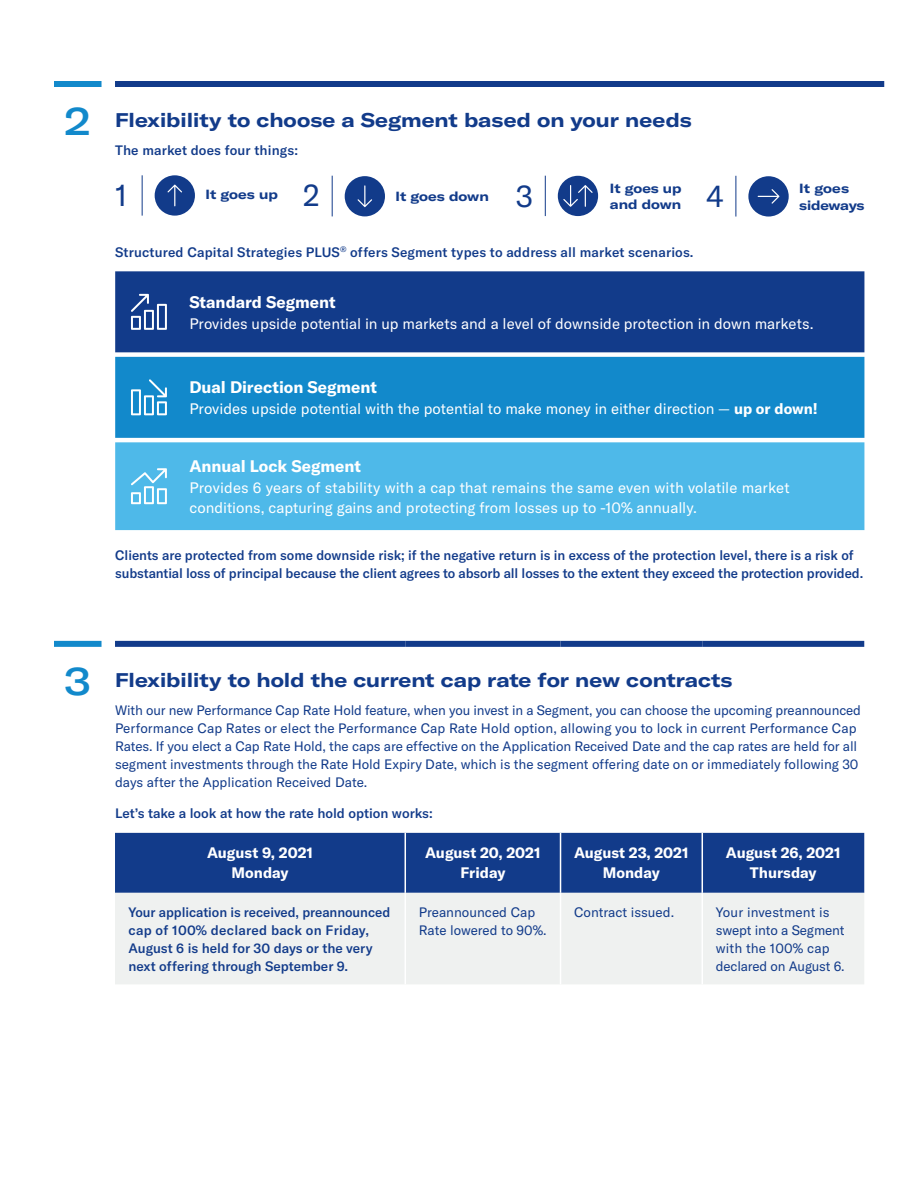
<style>
.page{position:relative;width:918px;height:1188px;background:#fff}
.page>*{position:absolute;margin:0;border:0;box-sizing:border-box;transform-origin:0 0}
.D_Head{font:500 expanded 39px "GT America";color:#1289cb}
.Body_Copy{font:30.6px "GT America";color:#123b8a}
.E_Head{font:700 expanded 19.5px "GT America";color:#123b8a}
.t1{font:700 16.5px "GT America";color:#fff}
.t2{font:15px/19.5px "GT America";color:#fff}
.Body_Copy-2{font:700 15px "GT America";color:#fff}
.Body_Copy-3{font:13.5px/18px "GT America";letter-spacing:-.005em;color:#123b8a}
.Body_Copy-4{font:500 13.5px/18px "GT America";color:#123b8a}
.Body_Copy-5{font:700 expanded 13.05px/16.4px "GT America";color:#123b8a}
.Body_Copy-6{font:700 expanded 13.05px "GT America";letter-spacing:-.025em;color:#123b8a}
.s1{font-weight:700}
</style>
<div class="page">
<div style="left:54px;top:81px;width:48px;height:6px;background:#1289cb"></div>
<div style="left:115px;top:81px;width:769px;height:6px;background:#123b8a"></div>
<div style="left:115px;top:271px;width:749px;height:81px;background:#123b8a"></div>
<div style="left:115px;top:357px;width:749px;height:81px;background:#1289cb"></div>
<div style="left:115px;top:442px;width:749px;height:88px;background:#4eb9e9"></div>
<svg style="left:131px;top:294px;width:36px;height:36px"></svg>
<svg style="left:131px;top:379px;width:36px;height:36px"></svg>
<svg style="left:131px;top:468px;width:36px;height:36px"></svg>
<div style="left:115px;top:833px;width:749px;height:60px;background:#123b8a"></div>
<div style="left:115px;top:893px;width:749px;height:91px;background:#eff1f0"></div>
<div style="left:54px;top:641px;width:48px;height:6px;background:#1289cb"></div>
<div style="left:115px;top:641px;width:290px;height:6px;background:#123b8a"></div>
<div style="left:405px;top:641px;width:156px;height:6px;background:#123b8a"></div>
<div style="left:561px;top:641px;width:141px;height:6px;background:#123b8a"></div>
<div style="left:702px;top:641px;width:162px;height:6px;background:#123b8a"></div>
<hr style="left:405px;top:833px;width:1px;height:60px;background:#fff">
<hr style="left:560px;top:833px;width:1px;height:60px;background:#fff">
<hr style="left:702px;top:833px;width:1px;height:60px;background:#fff">
<hr style="left:405px;top:893px;width:1px;height:91px;background:#fff">
<hr style="left:560px;top:893px;width:1px;height:91px;background:#fff">
<hr style="left:702px;top:893px;width:1px;height:91px;background:#fff">
<div style="left:155px;top:175px;width:40px;height:41px;background:#123b8a;border-radius:50%"></div>
<svg style="left:168px;top:185px;width:14px;height:21px"></svg>
<hr style="left:142px;top:175px;width:1px;height:41px;background:#123b8a">
<div style="left:345px;top:176px;width:40px;height:40px;background:#123b8a;border-radius:50%"></div>
<svg style="left:358px;top:185px;width:14px;height:22px"></svg>
<hr style="left:332px;top:176px;width:1px;height:40px;background:#123b8a">
<div style="left:748px;top:176px;width:41px;height:41px;background:#123b8a;border-radius:50%"></div>
<svg style="left:758px;top:189px;width:21px;height:15px"></svg>
<hr style="left:736px;top:176px;width:1px;height:41px;background:#123b8a">
<div style="left:558px;top:176px;width:40px;height:40px;background:#123b8a;border-radius:50%"></div>
<svg style="left:563px;top:185px;width:30px;height:22px"></svg>
<hr style="left:545px;top:176px;width:1px;height:40px;background:#123b8a">
<p class="D_Head" style="left:65px;top:97px;width:28px">2</p>
<p class="E_Head" style="left:115px;top:108px;width:578px">Flexibility to choose a Segment based on your needs</p>
<p class="Body_Copy-4" style="left:115px;top:141px;width:184px">The market does four things:</p>
<p class="Body_Copy-5" style="left:610px;top:180px;width:73px">It goes up and down</p>
<p class="Body_Copy" style="left:115px;top:177px;width:14px">1</p>
<p class="Body_Copy" style="left:303px;top:178px;width:18px">2</p>
<p class="Body_Copy-5" style="left:396px;top:188px;width:95px">It goes down</p>
<p class="Body_Copy" style="left:706px;top:178px;width:19px">4</p>
<p class="Body_Copy-5" style="left:799px;top:180px;width:51px">It goes</p>
<p class="Body_Copy" style="left:516px;top:178px;width:19px">3</p>
<p class="Body_Copy-5" style="left:206px;top:186px;width:74px">It goes up</p>
<p class="Body_Copy-6" style="left:799px;top:197px;width:67px">sideways</p>
<p class="Body_Copy-4" style="left:115px;top:243px;width:580px">Structured Capital Strategies PLUS<sup>®</sup> offers Segment types to address all market scenarios.</p>
<p class="t1" style="left:189px;top:292px;width:148px">Standard Segment</p>
<p class="t2" style="left:189px;top:314px;width:626px">Provides upside potential in up markets and a level of downside protection in down markets.</p>
<p class="t1" style="left:189px;top:377px;width:189px">Dual Direction Segment</p>
<p class="t2" style="left:189px;top:399px;width:630px">Provides upside potential with the potential to make money in either direction — <span class="s1">up or down!</span></p>
<p class="t1" style="left:189px;top:456px;width:173px">Annual Lock Segment</p>
<p class="t2" style="left:189px;top:478px;width:602px">Provides 6 years of stability with a cap that remains the same even with volatile market conditions, capturing gains and protecting from losses up to -10% annually.</p>
<p class="Body_Copy-4" style="left:115px;top:546px;width:750px">Clients are protected from some downside risk; if the negative return is in excess of the protection level, there is a risk of substantial loss of principal because the client agrees to absorb all losses to the extent they exceed the protection provided.</p>
<p class="D_Head" style="left:64px;top:657px;width:28px">3</p>
<p class="E_Head" style="left:115px;top:668px;width:619px">Flexibility to hold the current cap rate for new contracts</p>
<p class="Body_Copy-3" style="left:115px;top:701px;width:748px">With our new Performance Cap Rate Hold feature, when you invest in a Segment, you can choose the upcoming preannounced Performance Cap Rates or elect the Performance Cap Rate Hold option, allowing you to lock in current Performance Cap Rates. If you elect a Cap Rate Hold, the caps are effective on the Application Received Date and the cap rates are held for all segment investments through the Rate Hold Expiry Date, which is the segment offering date on or immediately following 30 days after the Application Received Date.</p>
<p class="Body_Copy-4" style="left:115px;top:804px;width:319px">Let’s take a look at how the rate hold option works:</p>
<p class="Body_Copy-2" style="left:207px;top:843px;width:108px">August 9, 2021</p>
<p class="Body_Copy-2" style="left:232px;top:863px;width:59px">Monday</p>
<p class="Body_Copy-2" style="left:425px;top:843px;width:117px">August 20, 2021</p>
<p class="Body_Copy-2" style="left:460px;top:863px;width:47px">Friday</p>
<p class="Body_Copy-2" style="left:574px;top:843px;width:116px">August 23, 2021</p>
<p class="Body_Copy-2" style="left:603px;top:863px;width:59px">Monday</p>
<p class="Body_Copy-2" style="left:726px;top:843px;width:116px">August 26, 2021</p>
<p class="Body_Copy-2" style="left:750px;top:863px;width:68px">Thursday</p>
<p class="Body_Copy-4" style="left:129px;top:903px;width:263px">Your application is received, preannounced cap of 100% declared back on Friday, August 6 is held for 30 days or the very next offering through September 9.</p>
<p class="Body_Copy-3" style="left:419px;top:903px;width:129px">Preannounced Cap<br>Rate lowered to 90%.</p>
<p class="Body_Copy-3" style="left:574px;top:903px;width:102px">Contract issued.</p>
<p class="Body_Copy-3" style="left:716px;top:903px;width:130px">Your investment is swept into a Segment with the 100% cap declared on August 6.</p>
</div>
